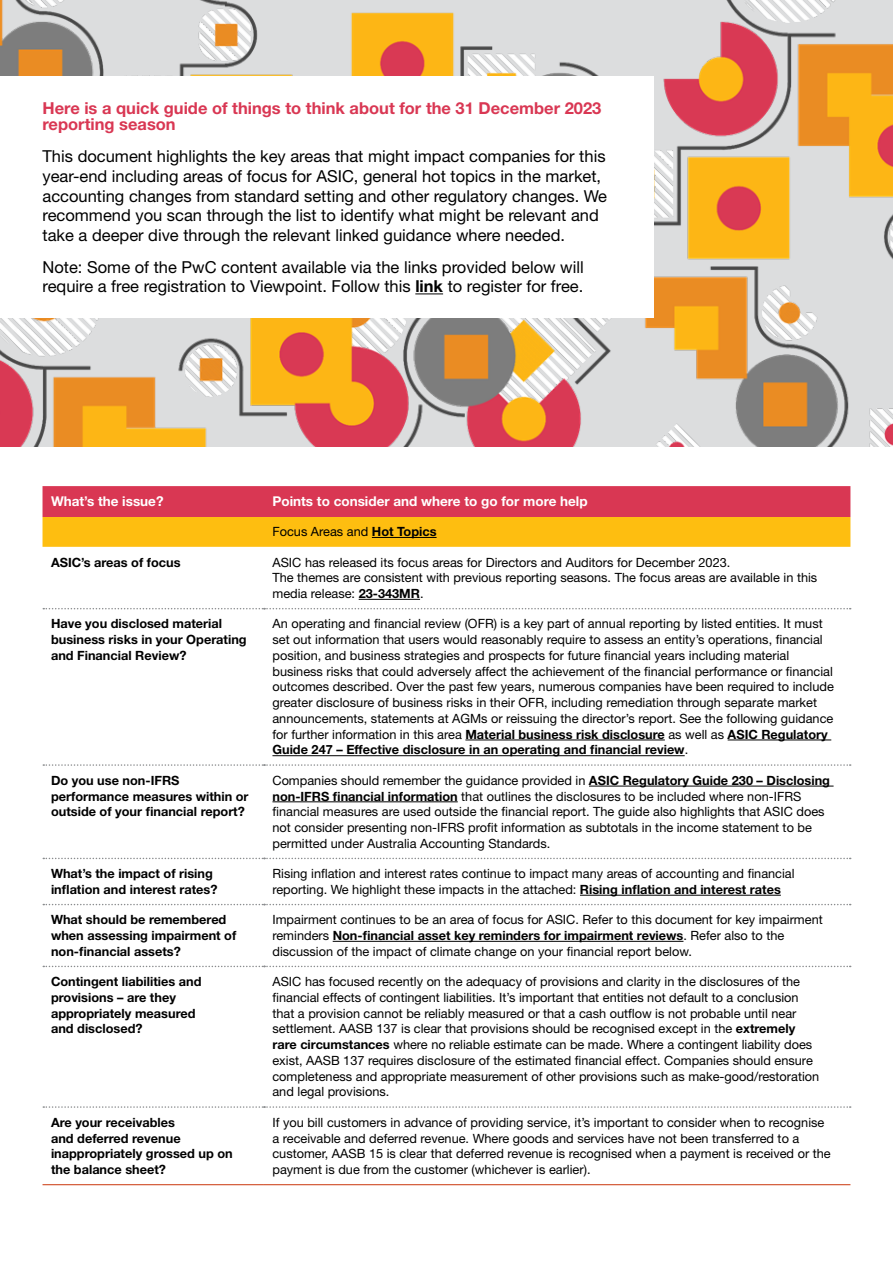
<style>
.page{position:relative;width:893px;height:1263px;background:#fff}
.page>*{position:absolute;margin:0;border:0;box-sizing:border-box;transform-origin:0 0}
.body{font:16.5px/19.5px "Helvetica Neue LT Std";color:#000}
.body-2{font:700 16.5px/16.5px "Helvetica Neue LT Std";color:#d93753}
.body-3{font:700 13.5px "Helvetica Neue LT Std";color:#fff}
.body-4{font:12.75px/15.8px "Helvetica Neue LT Std";color:#000}
.body-5{font:700 12.75px/15.8px "Helvetica Neue LT Std";color:#000}
.s1{font-weight:700}
</style>
<div class="page">
<img style="left:0;top:0;width:893px;height:447px">
<div style="left:0;top:76px;width:653px;height:242px;background:#fff"></div>
<svg style="left:415px;top:293px;width:28px;height:1px"></svg>
<svg style="left:43px;top:486px;width:807px;height:61px;background:#eb7933"></svg>
<svg style="left:43px;top:608px;width:808px;height:1px"></svg>
<svg style="left:43px;top:764px;width:808px;height:2px"></svg>
<svg style="left:43px;top:858px;width:808px;height:1px"></svg>
<svg style="left:43px;top:904px;width:808px;height:1px"></svg>
<svg style="left:43px;top:966px;width:808px;height:1px"></svg>
<svg style="left:43px;top:1106px;width:808px;height:2px"></svg>
<hr style="left:43px;top:1184px;width:221px;height:1px;background:#d04d27">
<hr style="left:264px;top:1184px;width:586px;height:1px;background:#d04d27">
<hr style="left:372px;top:537px;width:65px;height:1px;background:#000">
<hr style="left:359px;top:599px;width:61px;height:1px;background:#000">
<hr style="left:465px;top:740px;width:200px;height:1px;background:#000">
<hr style="left:728px;top:740px;width:103px;height:1px;background:#000">
<hr style="left:272px;top:755px;width:413px;height:1px;background:#000">
<hr style="left:589px;top:786px;width:245px;height:1px;background:#000">
<hr style="left:272px;top:801px;width:186px;height:1px;background:#000">
<hr style="left:580px;top:895px;width:201px;height:1px;background:#000">
<hr style="left:333px;top:941px;width:350px;height:1px;background:#000">
<p class="body-2" style="left:43px;top:99px;width:560px">Here is a quick guide of things to think about for the 31 December 2023 reporting season</p>
<p class="body" style="left:43px;top:147px;width:566px">This document highlights the key areas that might impact companies for this year-end including areas of focus for ASIC, general hot topics in the market, accounting changes from standard setting and other regulatory changes. We recommend you scan through the list to identify what might be relevant and take a deeper dive through the relevant linked guidance where needed.</p>
<p class="body" style="left:43px;top:257px;width:543px">Note: Some of the PwC content available via the links provided below will require a free registration to Viewpoint. Follow this <span class="s1">link</span> to register for free.</p>
<p class="body-3" style="left:51px;top:493px;width:114px">What’s the issue?</p>
<p class="body-3" style="left:272px;top:493px;width:317px">Points to consider and where to go for more help</p>
<p class="body-4" style="left:272px;top:524px;width:166px">Focus Areas and <span class="s1">Hot Topics</span></p>
<p class="body-5" style="left:51px;top:554px;width:131px">ASIC’s areas of focus</p>
<p class="body-4" style="left:272px;top:554px;width:546px">ASIC has released its focus areas for Directors and Auditors for December 2023.<br>The themes are consistent with previous reporting seasons. The focus areas are available in this media release: <span class="s1">23-343MR</span>.</p>
<p class="body-5" style="left:51px;top:616px;width:197px">Have you disclosed material business risks in your Operating and Financial Review?</p>
<p class="body-4" style="left:272px;top:616px;width:563px">An operating and financial review (OFR) is a key part of annual reporting by listed entities. It must set out information that users would reasonably require to assess an entity’s operations, financial position, and business strategies and prospects for future financial years including material business risks that could adversely affect the achievement of the financial performance or financial outcomes described. Over the past few years, numerous companies have been required to include greater disclosure of business risks in their OFR, including remediation through separate market announcements, statements at AGMs or reissuing the director’s report. See the following guidance for further information in this area <span class="s1">Material business risk disclosure</span> as well as <span class="s1">ASIC Regulatory Guide 247 – Effective disclosure in an operating and financial review</span>.</p>
<p class="body-5" style="left:51px;top:772px;width:199px">Do you use non-IFRS performance measures within or outside of your financial report?</p>
<p class="body-4" style="left:272px;top:772px;width:559px">Companies should remember the guidance provided in <span class="s1">ASIC Regulatory Guide 230 – Disclosing non-IFRS financial information</span> that outlines the disclosures to be included where non-IFRS financial measures are used outside the financial report. The guide also highlights that ASIC does not consider presenting non-IFRS profit information as subtotals in the income statement to be permitted under Australia Accounting Standards.</p>
<p class="body-5" style="left:51px;top:865px;width:168px">What’s the impact of rising inflation and interest rates?</p>
<p class="body-4" style="left:272px;top:865px;width:524px">Rising inflation and interest rates continue to impact many areas of accounting and financial reporting. We highlight these impacts in the attached: <span class="s1">Rising inflation and interest rates</span></p>
<p class="body-5" style="left:51px;top:911px;width:187px">What should be remembered when assessing impairment of non-financial assets?</p>
<p class="body-4" style="left:272px;top:912px;width:552px">Impairment continues to be an area of focus for ASIC. Refer to this document for key impairment reminders <span class="s1">Non-financial asset key reminders for impairment reviews</span>. Refer also to the discussion of the impact of climate change on your financial report below.</p>
<p class="body-5" style="left:51px;top:973px;width:152px">Contingent liabilities and provisions – are they appropriately measured and disclosed?</p>
<p class="body-4" style="left:272px;top:973px;width:548px">ASIC has focused recently on the adequacy of provisions and clarity in the disclosures of the financial effects of contingent liabilities. It’s important that entities not default to a conclusion that a provision cannot be reliably measured or that a cash outflow is not probable until near settlement. AASB 137 is clear that provisions should be recognised except in the <span class="s1">extremely rare circumstances</span> where no reliable estimate can be made. Where a contingent liability does exist, AASB 137 requires disclosure of the estimated financial effect. Companies should ensure completeness and appropriate measurement of other provisions such as make-good/restoration and legal provisions.</p>
<p class="body-5" style="left:51px;top:1114px;width:183px">Are your receivables<br>and deferred revenue inappropriately grossed up on the balance sheet?</p>
<p class="body-4" style="left:272px;top:1114px;width:560px">If you bill customers in advance of providing service, it’s important to consider when to recognise a receivable and deferred revenue. Where goods and services have not been transferred to a customer, AASB 15 is clear that deferred revenue is recognised when a payment is received or the payment is due from the customer (whichever is earlier).</p>
</div>
